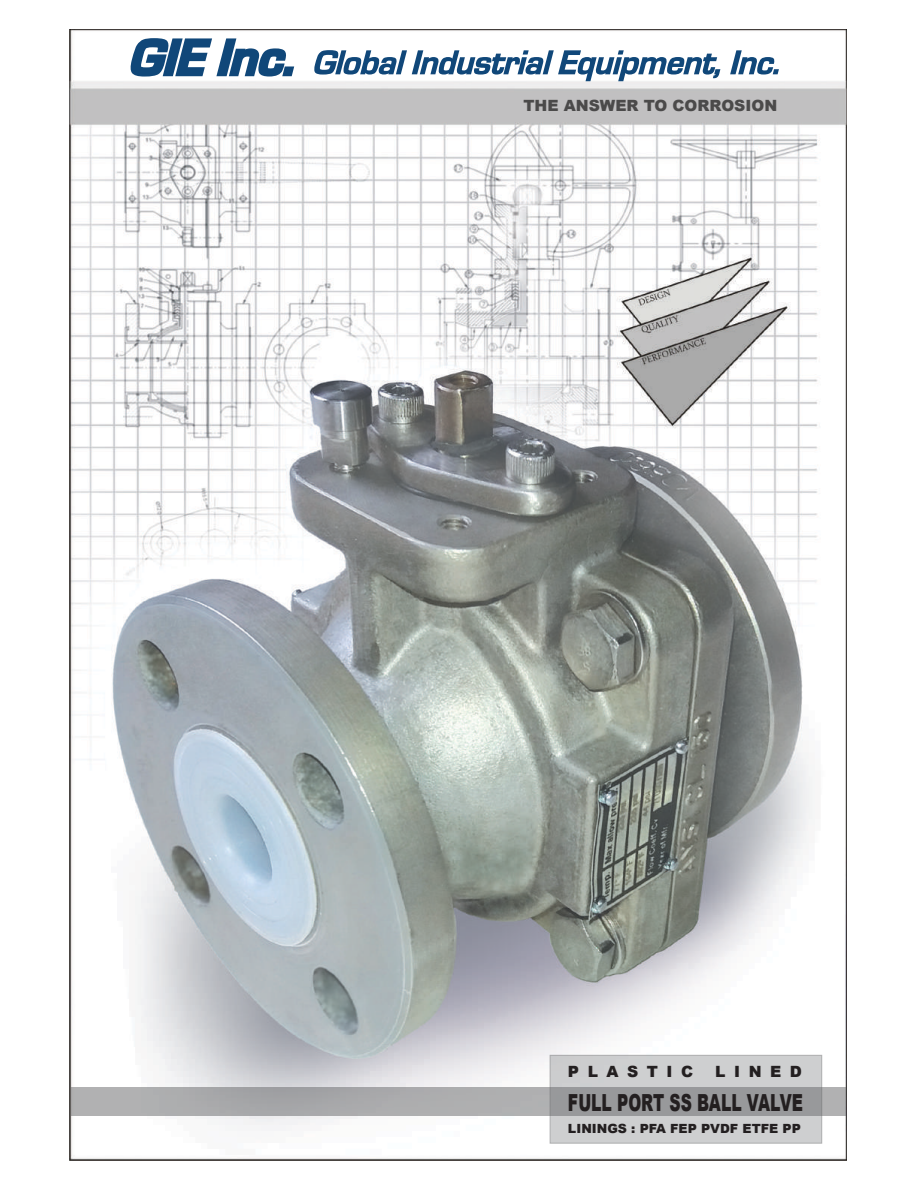
<style>
.page{position:relative;width:918px;height:1188px;background:#fff}
.page>*{position:absolute;margin:0;border:0;box-sizing:border-box;transform-origin:0 0}
.t1{font:900 23.55px "Arial";color:#231f20;scale:.66 1}
.t2{font:900 15.45px "Arial";color:#4b4a4a}
.t3{font:900 15.45px "Arial";letter-spacing:.55em;color:#231f20}
.t4{font:900 12.6px "Arial";color:#231f20}
</style>
<div class="page">
<img style="left:70px;top:29px;width:776px;height:1131px">
<div style="left:550px;top:1055px;width:272px;height:89px;background:#cecfd0"></div>
<div style="left:72px;top:1087px;width:774px;height:28px;background:linear-gradient(to bottom,#a3a3a5,#a6a7a8)"></div>
<svg style="left:130px;top:38px;width:164px;height:39px"></svg>
<svg style="left:314px;top:50px;width:406px;height:31px"></svg>
<svg style="left:730px;top:50px;width:49px;height:25px"></svg>
<p class="t2" style="left:523px;top:94px;width:255px">THE ANSWER TO CORROSION</p>
<p class="t3" style="left:568px;top:1061px;width:127px">PLASTIC</p>
<p class="t3" style="left:715px;top:1061px;width:88px">LINED</p>
<h1 class="t1" style="left:568px;top:1085px;width:358px">FULL PORT SS BALL VALVE</h1>
<p class="t4" style="left:568px;top:1119px;width:234px">LININGS : PFA FEP PVDF ETFE PP</p>
</div>
